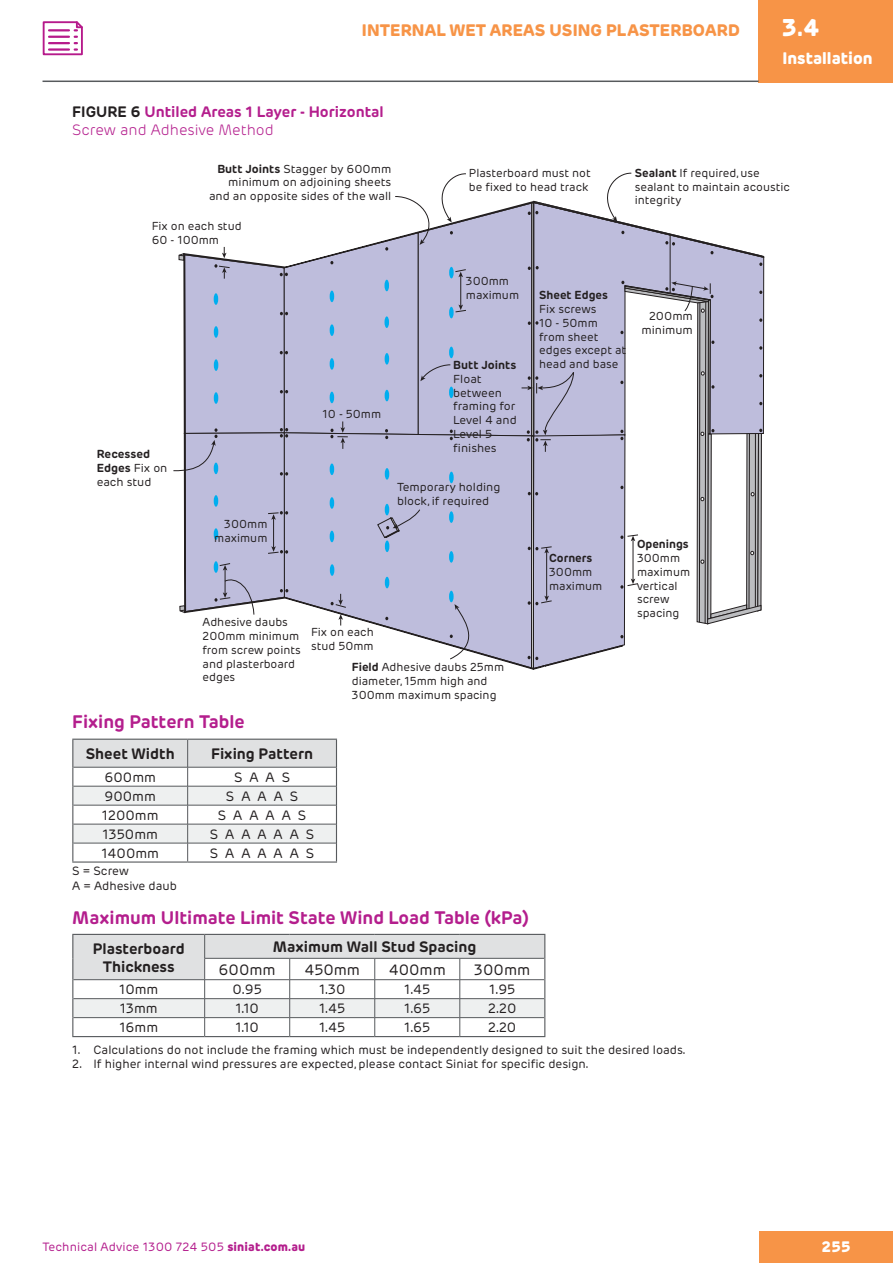
<style>
.page{position:relative;width:893px;height:1263px;background:#fff}
.page>*{position:absolute;margin:0;border:0;box-sizing:border-box;transform-origin:0 0}
.t1{font:800 24px "Rubrik Edge New";color:#fff}
.t2{font:700 18px "Rubrik Edge New";color:#b41e8d}
.t3{font:800 16.5px "Rubrik Edge New";letter-spacing:.005em;color:#f79447}
.t4{font:800 16.5px "Rubrik Edge New";color:#fff}
.t5{font:700 15px/18px "Rubrik Edge New";color:#231f20;text-align:center}
.t6{font:700 15px/18px "Rubrik Edge New";color:#b41e8d}
.t7{font:15px "Rubrik Edge New";color:#231f20}
.t8{font:800 15px "Rubrik Edge New";color:#fff}
.t9{font:13.5px "Rubrik Edge New";color:#231f20}
.t10{font:12px/14.4px "Rubrik Edge New";color:#231f20}
.t11{font:12px "Rubrik Edge New";letter-spacing:.01em;color:#b41e8d}
.t12{font:11.55px/13.8px "Rubrik Edge New";color:#231f20}
.t13{font:700 11.55px/13.8px "Rubrik Edge New";color:#231f20}
.s1{color:#231f20}
.s2{font-weight:300}
.s3{font-weight:700}
.s4{font-weight:400}
.s5{font-weight:800}
</style>
<div class="page">
<div style="left:759px;top:1232px;width:134px;height:31px;background:#f79447"></div>
<div style="left:759px;top:0;width:134px;height:82px;background:#f79447"></div>
<hr style="left:43px;top:81px;width:716px;height:1px;background:#575a5d">
<svg style="left:43px;top:21px;width:40px;height:34px"></svg>
<svg style="left:173px;top:173px;width:591px;height:497px"></svg>
<hr style="left:72px;top:861px;width:116px;height:2px;background:#575a5d">
<svg style="left:72px;top:739px;width:265px;height:122px"></svg>
<hr style="left:188px;top:861px;width:149px;height:2px;background:#575a5d">
<hr style="left:72px;top:1036px;width:133px;height:1px;background:#575a5d">
<hr style="left:205px;top:1036px;width:85px;height:1px;background:#575a5d">
<hr style="left:290px;top:1036px;width:85px;height:1px;background:#575a5d">
<hr style="left:375px;top:1036px;width:85px;height:1px;background:#575a5d">
<svg style="left:72px;top:934px;width:473px;height:102px"></svg>
<hr style="left:460px;top:1036px;width:85px;height:1px;background:#575a5d">
<h3 class="t3" style="left:362px;top:20px;width:379px">INTERNAL WET AREAS USING PLASTERBOARD</h3>
<p class="t6" style="left:72px;top:103px;width:313px"><span class="s1">FIGURE 6</span> Untiled Areas 1 Layer - Horizontal<br><span class="s2">Screw and Adhesive Method</span></p>
<h1 class="t1" style="left:782px;top:12px;width:39px">3.4</h1>
<h3 class="t4" style="left:782px;top:47px;width:92px">Installation</h3>
<p class="t12" style="left:209px;top:162px;width:184px;text-align:right"><span class="s3">Butt Joints</span> Stagger by 600mm minimum on adjoining sheets and an opposite sides of the wall</p>
<p class="t12" style="left:152px;top:219px;width:91px">Fix on each stud<br>60 - 100mm</p>
<p class="t12" style="left:469px;top:166px;width:123px">Plasterboard must not be fixed to head track</p>
<p class="t12" style="left:635px;top:166px;width:157px"><span class="s3">Sealant</span> If required, use sealant to maintain acoustic integrity</p>
<p class="t13" style="left:97px;top:447px;width:72px">Recessed<br>Edges <span class="s4">Fix on each stud</span></p>
<p class="t12" style="left:214px;top:518px;width:55px;text-align:right">300mm maximum</p>
<p class="t12" style="left:466px;top:275px;width:55px">300mm maximum</p>
<p class="t12" style="left:323px;top:407px;width:60px">10 - 50mm</p>
<p class="t13" style="left:453px;top:358px;width:64px">Butt Joints</p>
<p class="t12" style="left:453px;top:372px;width:65px">Float between framing for<br>Level 4 and<br>Level 5 finishes</p>
<p class="t12" style="left:397px;top:480px;width:105px">Temporary holding block, if required</p>
<p class="t13" style="left:539px;top:288px;width:70px">Sheet Edges</p>
<p class="t12" style="left:539px;top:302px;width:89px">Fix screws<br>10 - 50mm<br>from sheet edges except at head and base</p>
<p class="t13" style="left:549px;top:551px;width:45px">Corners</p>
<p class="t12" style="left:549px;top:565px;width:55px">300mm maximum</p>
<p class="t12" style="left:203px;top:615px;width:100px">Adhesive daubs<br>200mm minimum from screw points and plasterboard edges</p>
<p class="t12" style="left:311px;top:625px;width:64px">Fix on each stud 50mm</p>
<p class="t12" style="left:352px;top:660px;width:154px"><span class="s3">Field</span> Adhesive daubs 25mm diameter, 15mm high and<br>300mm maximum spacing</p>
<h2 class="t2" style="left:72px;top:711px;width:174px">Fixing Pattern Table</h2>
<p class="t5" style="left:86px;top:745px;width:90px">Sheet Width</p>
<p class="t5" style="left:211px;top:745px;width:103px">Fixing Pattern</p>
<p class="t9" style="left:105px;top:769px;width:53px">600mm</p>
<p class="t9" style="left:234px;top:769px;width:58px">S A A S</p>
<p class="t9" style="left:105px;top:788px;width:53px">900mm</p>
<p class="t9" style="left:226px;top:788px;width:74px">S A A A S</p>
<p class="t9" style="left:102px;top:807px;width:58px">1200mm</p>
<p class="t9" style="left:218px;top:807px;width:90px">S A A A A S</p>
<p class="t9" style="left:103px;top:826px;width:57px">1350mm</p>
<p class="t9" style="left:210px;top:826px;width:106px">S A A A A A S</p>
<p class="t9" style="left:101px;top:845px;width:59px">1400mm</p>
<p class="t9" style="left:210px;top:845px;width:106px">S A A A A A S</p>
<p class="t10" style="left:72px;top:864px;width:106px">S = Screw<br>A = Adhesive daub</p>
<h2 class="t2" style="left:72px;top:906px;width:458px">Maximum Ultimate Limit State Wind Load Table (kPa)</h2>
<p class="t5" style="left:93px;top:940px;width:93px">Plasterboard<br>Thickness</p>
<p class="t5" style="left:273px;top:938px;width:205px">Maximum Wall Stud Spacing</p>
<p class="t7" style="left:219px;top:961px;width:59px">600mm</p>
<p class="t7" style="left:304px;top:961px;width:57px">450mm</p>
<p class="t7" style="left:389px;top:961px;width:59px">400mm</p>
<p class="t7" style="left:474px;top:961px;width:57px">300mm</p>
<p class="t12" style="left:641px;top:309px;width:53px;text-align:right">200mm minimum</p>
<p class="t13" style="left:637px;top:537px;width:53px">Openings</p>
<p class="t12" style="left:637px;top:551px;width:55px">300mm maximum vertical screw spacing</p>
<p class="t9" style="left:119px;top:982px;width:41px">10mm</p>
<p class="t9" style="left:232px;top:982px;width:31px">0.95</p>
<p class="t9" style="left:319px;top:982px;width:28px">1.30</p>
<p class="t9" style="left:404px;top:982px;width:28px">1.45</p>
<p class="t9" style="left:489px;top:982px;width:28px">1.95</p>
<p class="t9" style="left:120px;top:1001px;width:39px">13mm</p>
<p class="t9" style="left:235px;top:1001px;width:25px">1.10</p>
<p class="t9" style="left:319px;top:1001px;width:28px">1.45</p>
<p class="t9" style="left:404px;top:1001px;width:28px">1.65</p>
<p class="t9" style="left:488px;top:1001px;width:30px">2.20</p>
<p class="t9" style="left:119px;top:1019px;width:40px">16mm</p>
<p class="t9" style="left:235px;top:1019px;width:25px">1.10</p>
<p class="t9" style="left:319px;top:1019px;width:28px">1.45</p>
<p class="t9" style="left:404px;top:1019px;width:28px">1.65</p>
<p class="t9" style="left:488px;top:1019px;width:30px">2.20</p>
<p class="t10" style="left:72px;top:1043px;width:615px">1. Calculations do not include the framing which must be independently designed to suit the desired loads.</p>
<p class="t10" style="left:72px;top:1057px;width:518px">2. If higher internal wind pressures are expected, please contact Siniat for specific design.</p>
<p class="t11" style="left:43px;top:1239px;width:264px">Technical Advice 1300 724 505 <span class="s5">siniat.com.au</span></p>
<p class="t8" style="left:822px;top:1237px;width:30px">255</p>
</div>
